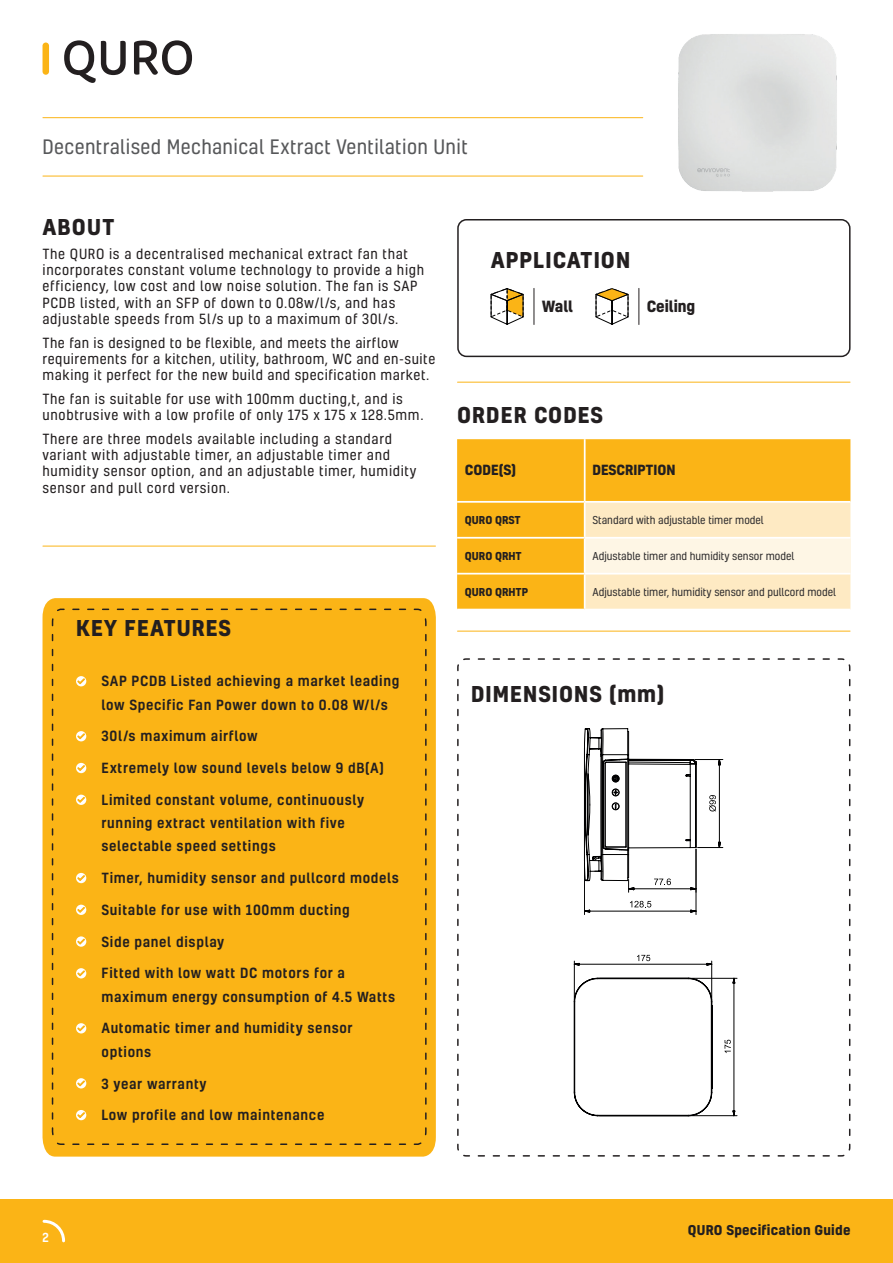
<style>
.page{position:relative;width:893px;height:1263px;background:#fff}
.page>*{position:absolute;margin:0;border:0;box-sizing:border-box;transform-origin:0 0}
.t1{font:700 21px "Kelson";letter-spacing:.05em;color:#231f20}
.t2{font:19.2px "Kelson";letter-spacing:.02em;color:#57585a}
.t3{font:700 14.85px "Kelson";color:#231f20}
.t4{font:13.5px/16.2px "Kelson";letter-spacing:.05em;color:#231f20}
.t5{font:500 13.5px/23.2px "Kelson";letter-spacing:.05em;color:#231f20}
.t6{font:700 13.5px "Kelson";color:#231f20}
.t7{font:700 13.05px "Kelson";letter-spacing:.02em;color:#231f20}
.t8{font:500 12px "Kelson";color:#fff}
.t9{font:10.5px "Kelson";color:#312f30}
.t10{font:700 10.5px "Kelson";color:#231f20}
</style>
<div class="page">
<div style="left:0;top:1199px;width:893px;height:64px;background:#fbb416"></div>
<svg style="left:42px;top:1219px;width:24px;height:24px"></svg>
<div style="left:43px;top:43px;width:6px;height:32px;background:#fbb416;border-radius:3px"></div>
<hr style="left:43px;top:117px;width:600px;height:1px;background:#fbb416">
<hr style="left:43px;top:176px;width:600px;height:1px;background:#fbb416">
<div style="left:457px;top:219px;width:393px;height:138px;border:2px solid #231f20;border-radius:9px"></div>
<svg style="left:490px;top:288px;width:34px;height:37px"></svg>
<hr style="left:534px;top:288px;width:1px;height:36px;background:#231f20">
<svg style="left:595px;top:288px;width:34px;height:37px"></svg>
<hr style="left:639px;top:288px;width:1px;height:36px;background:#231f20">
<hr style="left:457px;top:382px;width:393px;height:1px;background:#fbb416">
<hr style="left:43px;top:546px;width:392px;height:1px;background:#fbb416">
<svg style="left:64px;top:40px;width:128px;height:43px"></svg>
<img style="left:678px;top:34px;width:159px;height:158px">
<div style="left:43px;top:598px;width:393px;height:558px;background:#fbb416"></div>
<div style="left:51px;top:608px;width:376px;height:538px;background:#fbb416"></div>
<div style="left:457px;top:439px;width:393px;height:170px;background:#fbb416"></div>
<div style="left:586px;top:503px;width:264px;height:106px;background:#feeac3"></div>
<div style="left:585px;top:538px;width:265px;height:36px;background:#fef6e5"></div>
<hr style="left:584px;top:503px;width:2px;height:34px;background:#fff">
<hr style="left:584px;top:539px;width:2px;height:34px;background:#fff">
<hr style="left:584px;top:439px;width:2px;height:62px;background:#fff">
<hr style="left:457px;top:501px;width:128px;height:2px;background:#fff">
<hr style="left:585px;top:501px;width:265px;height:2px;background:#fff">
<hr style="left:457px;top:537px;width:128px;height:2px;background:#fff">
<hr style="left:585px;top:537px;width:265px;height:2px;background:#fff">
<hr style="left:457px;top:573px;width:128px;height:1px;background:#fff">
<hr style="left:584px;top:574px;width:2px;height:35px;background:#fff">
<hr style="left:585px;top:573px;width:265px;height:1px;background:#fff">
<svg style="left:457px;top:658px;width:394px;height:499px"></svg>
<svg style="left:637px;top:955px;width:13px;height:6px"></svg>
<svg style="left:724px;top:1040px;width:7px;height:13px"></svg>
<svg style="left:565px;top:978px;width:148px;height:138px"></svg>
<hr style="left:574px;top:1002px;width:1px;height:90px;background:#000001">
<hr style="left:734px;top:978px;width:1px;height:138px;background:#000001">
<hr style="left:599px;top:1115px;width:138px;height:1px;background:#000001">
<hr style="left:599px;top:978px;width:138px;height:1px;background:#000001">
<hr style="left:574px;top:964px;width:138px;height:1px;background:#000001">
<hr style="left:711px;top:961px;width:1px;height:39px;background:#000001">
<hr style="left:574px;top:961px;width:1px;height:39px;background:#000001">
<svg style="left:741px;top:728px;width:2px;height:153px"></svg>
<svg style="left:690px;top:910px;width:6px;height:3px"></svg>
<hr style="left:584px;top:911px;width:112px;height:1px;background:#000001">
<hr style="left:584px;top:863px;width:1px;height:51px;background:#000001">
<hr style="left:696px;top:849px;width:1px;height:65px;background:#000001">
<svg style="left:584px;top:727px;width:140px;height:165px"></svg>
<svg style="left:630px;top:901px;width:21px;height:7px"></svg>
<hr style="left:457px;top:631px;width:393px;height:1px;background:#fbb416">
<h2 class="t2" style="left:43px;top:134px;width:427px">Decentralised Mechanical Extract Ventilation Unit</h2>
<h1 class="t1" style="left:43px;top:212px;width:74px">ABOUT</h1>
<p class="t4" style="left:43px;top:246px;width:383px">The QURO is a decentralised mechanical extract fan that incorporates constant volume technology to provide a high efficiency, low cost and low noise solution. The fan is SAP PCDB listed, with an SFP of down to 0.08w/l/s, and has adjustable speeds from 5l/s up to a maximum of 30l/s.</p>
<p class="t4" style="left:43px;top:334px;width:394px">The fan is designed to be flexible, and meets the airflow requirements for a kitchen, utility, bathroom, WC and en-suite making it perfect for the new build and specification market.</p>
<p class="t4" style="left:43px;top:390px;width:383px">The fan is suitable for use with 100mm ducting,t, and is unobtrusive with a low profile of only 175 x 175 x 128.5mm.</p>
<p class="t4" style="left:43px;top:431px;width:376px">There are three models available including a standard variant with adjustable timer, an adjustable timer and humidity sensor option, and an adjustable timer, humidity sensor and pull cord version.</p>
<h1 class="t1" style="left:76px;top:613px;width:156px">KEY FEATURES</h1>
<p class="t5" style="left:102px;top:669px;width:299px">SAP PCDB Listed achieving a market leading low Specific Fan Power down to 0.08 W/l/s</p>
<p class="t5" style="left:102px;top:724px;width:158px">30l/s maximum airflow</p>
<p class="t5" style="left:102px;top:756px;width:284px">Extremely low sound levels below 9 dB(A)</p>
<p class="t5" style="left:102px;top:788px;width:264px">Limited constant volume, continuously running extract ventilation with five selectable speed settings</p>
<p class="t5" style="left:102px;top:866px;width:299px">Timer, humidity sensor and pullcord models</p>
<p class="t5" style="left:102px;top:898px;width:250px">Suitable for use with 100mm ducting</p>
<p class="t5" style="left:102px;top:929px;width:124px">Side panel display</p>
<p class="t5" style="left:102px;top:961px;width:295px">Fitted with low watt DC motors for a maximum energy consumption of 4.5 Watts</p>
<p class="t5" style="left:102px;top:1016px;width:253px">Automatic timer and humidity sensor options</p>
<p class="t5" style="left:102px;top:1071px;width:107px">3 year warranty</p>
<p class="t5" style="left:102px;top:1103px;width:224px">Low profile and low maintenance</p>
<h1 class="t1" style="left:491px;top:245px;width:141px">APPLICATION</h1>
<p class="t3" style="left:542px;top:295px;width:32px">Wall</p>
<p class="t3" style="left:647px;top:296px;width:50px">Ceiling</p>
<h1 class="t1" style="left:457px;top:400px;width:147px">ORDER CODES</h1>
<p class="t6" style="left:465px;top:460px;width:53px">CODE(S)</p>
<p class="t6" style="left:592px;top:460px;width:85px">DESCRIPTION</p>
<p class="t10" style="left:465px;top:512px;width:57px">QURO QRST</p>
<p class="t9" style="left:592px;top:513px;width:173px">Standard with adjustable timer model</p>
<p class="t10" style="left:465px;top:548px;width:58px">QURO QRHT</p>
<p class="t9" style="left:592px;top:549px;width:203px">Adjustable timer and humidity sensor model</p>
<p class="t10" style="left:465px;top:584px;width:65px">QURO QRHTP</p>
<p class="t9" style="left:592px;top:585px;width:245px">Adjustable timer, humidity sensor and pullcord model</p>
<h1 class="t1" style="left:471px;top:679px;width:195px">DIMENSIONS (mm)</h1>
<p class="t8" style="left:43px;top:1229px;width:8px">2</p>
<p class="t7" style="left:688px;top:1220px;width:164px">QURO Specification Guide</p>
</div>
